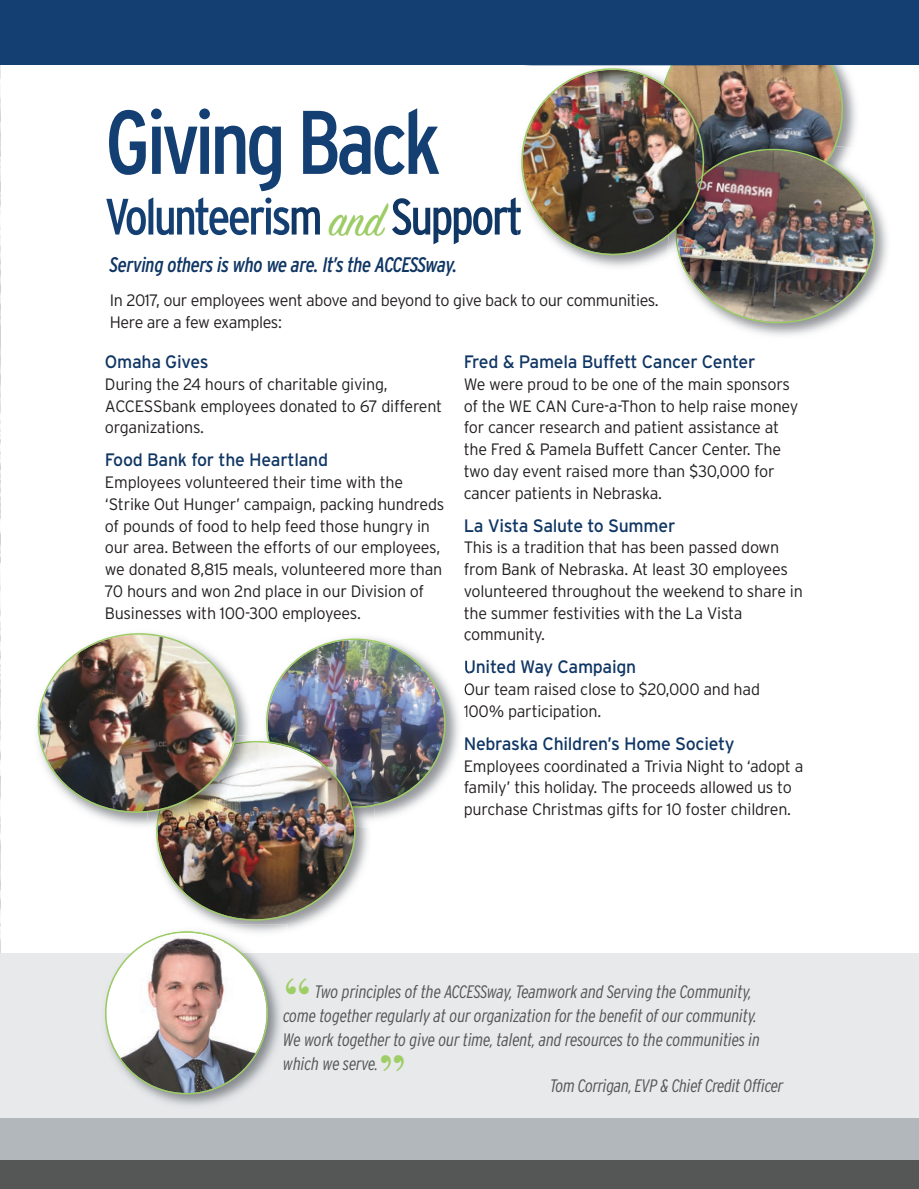
<style>
.page{position:relative;width:919px;height:1189px;background:#fff}
.page>*{position:absolute;margin:0;border:0;box-sizing:border-box;transform-origin:0 0}
.t1{font:condensed 90px "Interstate";letter-spacing:-.05em;color:#143f72}
.t2{font:condensed 51px "Interstate";letter-spacing:-.05em;color:#143f72}
.t3{font:700 49.5px "Bodoni BT";color:#9fce66}
.t4{font:italic condensed 21px "Interstate";letter-spacing:-.015em;color:#103664}
.t5{font:italic 300 condensed 18px/24px "Interstate";letter-spacing:-.01em;color:#555656}
.t6{font:18px "Interstate";letter-spacing:-.015em;color:#103664}
.t7{font:300 16.5px/21.8px "Interstate";letter-spacing:-.015em;color:#231f20}
.s1{color:#103664}
.s2{font-family:"Sign Painter House Script";font-stretch:normal;color:#9dcc66}
</style>
<div class="page">
<img style="left:0;top:65px;width:1px;height:888px">
<div style="left:0;top:953px;width:919px;height:168px;background:#e7e9eb"></div>
<img style="left:104px;top:975px;width:176px;height:131px">
<svg style="left:105px;top:938px;width:163px;height:156px;background:#c3bab6"></svg>
<img style="left:740px;top:208px;width:148px;height:128px">
<img style="left:449px;top:639px;width:21px;height:129px">
<svg style="left:465px;top:661px;width:4px;height:12px"></svg>
<svg style="left:465px;top:683px;width:4px;height:12px"></svg>
<svg style="left:464px;top:705px;width:3px;height:12px"></svg>
<div style="left:0;top:0;width:919px;height:65px;background:#143f72"></div>
<div style="left:0;top:1118px;width:919px;height:42px;background:#b2b7bb"></div>
<div style="left:0;top:1160px;width:919px;height:29px;background:#555656"></div>
<img style="left:516px;top:208px;width:3px;height:27px">
<img style="left:519px;top:65px;width:360px;height:262px">
<img style="left:154px;top:924px;width:133px;height:18px">
<img style="left:155px;top:931px;width:73px;height:11px">
<img style="left:155px;top:933px;width:70px;height:14px">
<img style="left:37px;top:633px;width:412px;height:291px">
<h1 class="t1" style="left:105px;top:90px;width:338px">Giving Back</h1>
<h2 class="t2" style="left:105px;top:187px;width:420px">Volunteeris<span class="s1">m</span> <span class="s2">and</span> <span class="s1">Support</span></h2>
<p class="t4" style="left:110px;top:253px;width:349px">Serving others is who we are. It’s the ACCESSway.</p>
<p class="t7" style="left:110px;top:289px;width:550px">In 2017, our employees went above and beyond to give back to our communities.<br>Here are a few examples:</p>
<p class="t6" style="left:105px;top:351px;width:105px">Omaha Gives</p>
<p class="t7" style="left:105px;top:373px;width:339px">During the 24 hours of charitable giving,<br>ACCESSbank employees donated to 67 different organizations.</p>
<p class="t6" style="left:105px;top:449px;width:225px">Food Bank for the Heartland</p>
<p class="t7" style="left:105px;top:471px;width:341px">Employees volunteered their time with the ‘Strike Out Hunger’ campaign, packing hundreds of pounds of food to help feed those hungry in our area. Between the efforts of our employees, we donated 8,815 meals, volunteered more than 70 hours and won 2nd place in our Division of Businesses with 100-300 employees.</p>
<p class="t6" style="left:464px;top:351px;width:293px">Fred &amp; Pamela Buffett Cancer Center</p>
<p class="t7" style="left:464px;top:373px;width:336px">We were proud to be one of the main sponsors of the WE CAN Cure-a-Thon to help raise money for cancer research and patient assistance at the Fred &amp; Pamela Buffett Cancer Center. The two day event raised more than $30,000 for cancer patients in Nebraska.</p>
<p class="t6" style="left:464px;top:515px;width:213px">La Vista Salute to Summer</p>
<p class="t7" style="left:464px;top:537px;width:341px">This is a tradition that has been passed down from Bank of Nebraska. At least 30 employees volunteered throughout the weekend to share in the summer festivities with the La Vista community.</p>
<p class="t6" style="left:464px;top:656px;width:174px">United Way Campaign</p>
<p class="t7" style="left:464px;top:678px;width:298px">Our team raised close to $20,000 and had<br>100% participation.</p>
<p class="t6" style="left:464px;top:733px;width:272px">Nebraska Children’s Home Society</p>
<p class="t7" style="left:464px;top:755px;width:341px">Employees coordinated a Trivia Night to ‘adopt a family’ this holiday. The proceeds allowed us to purchase Christmas gifts for 10 foster children.</p>
<h3 class="t3" style="left:283px;top:979px;width:29px">“</h3>
<p class="t5" style="left:283px;top:979px;width:479px;text-indent:32px">Two principles of the ACCESSway, Teamwork and Serving the Community, come together regularly at our organization for the benefit of our community.<br>We work together to give our time, talent, and resources to the communities in which we serve.</p>
<h3 class="t3" style="left:378px;top:1055px;width:29px">”</h3>
<p class="t5" style="left:550px;top:1074px;width:234px">Tom Corrigan, EVP &amp; Chief Credit Officer</p>
</div>
